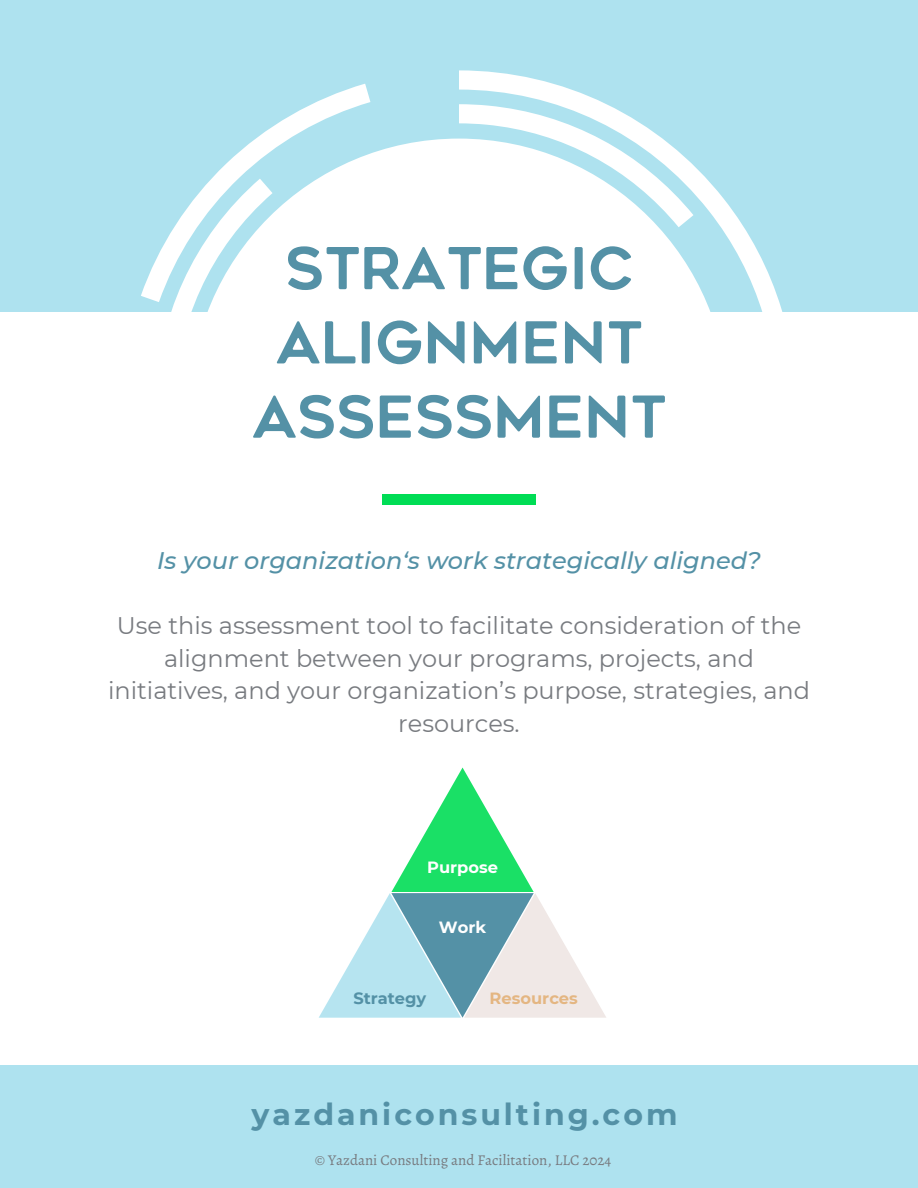
<style>
.page{position:relative;width:918px;height:1188px;background:#aee2ef}
.page>*{position:absolute;margin:0;border:0;box-sizing:border-box;transform-origin:0 0}
.t1{font:57.6px/74.2px "Geometos Rounded";color:#5491a6;text-align:center}
.t2{font:700 30px "Montserrat";letter-spacing:.1em;color:#5491a6}
.t3{font:24px/32.7px "Montserrat";color:#787b80;text-align:center}
.t4{font:italic 500 24px "Montserrat";color:#5491a6}
.t5{font:700 16.2px "Montserrat";color:#fff}
.t6{font:700 16.2px "Montserrat";color:#e4b682}
.t7{font:700 16.2px "Montserrat";color:#5491a6}
.t8{font:700 15.3px "Montserrat";color:#fff}
.t9{font:15px "Alegreya";color:#787b80}
</style>
<div class="page">
<svg style="left:141px;top:70px;width:642px;height:242px;fill:#fff"></svg>
<div style="left:0;top:312px;width:918px;height:753px;background:#fff"></div>
<div style="left:382px;top:494px;width:154px;height:10px;background:#0d5"></div>
<svg style="left:319px;top:767px;width:287px;height:251px"></svg>
<p class="t1" style="left:252px;top:238px;width:415px">STRATEGIC<br>ALIGNMENT<br>ASSESSMENT</p>
<p class="t4" style="left:157px;top:545px;width:605px">Is your organization‘s work strategically aligned?</p>
<h1 class="t3" style="left:108px;top:609px;width:704px">Use this assessment tool to facilitate consideration of the alignment between your programs, projects, and initiatives, and your organization’s purpose, strategies, and resources.</h1>
<p class="t8" style="left:433px;top:850px;width:68px">Purpose</p>
<h5 class="t5" style="left:427px;top:858px;width:72px">Purpose</h5>
<h5 class="t5" style="left:439px;top:917px;width:49px">Work</h5>
<h5 class="t7" style="left:353px;top:988px;width:74px">Strategy</h5>
<h5 class="t6" style="left:490px;top:988px;width:90px">Resources</h5>
<h3 class="t2" style="left:252px;top:1096px;width:427px">yazdaniconsulting.com</h3>
<h4 class="t9" style="left:315px;top:1150px;width:298px">© Yazdani Consulting and Facilitation, LLC 2024</h4>
</div>
